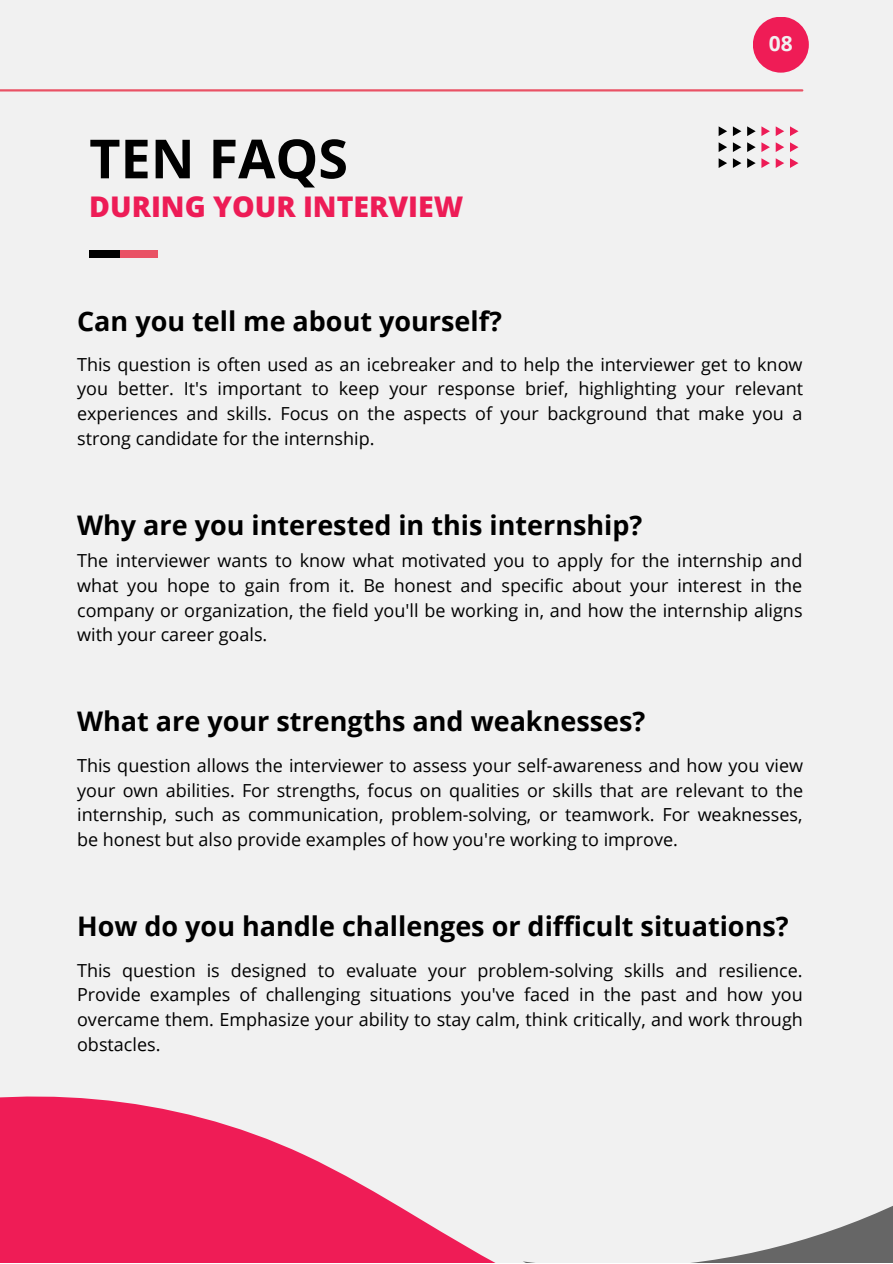
<style>
.page{position:relative;width:893px;height:1264px;background:#fff}
.page>*{position:absolute;margin:0;border:0;box-sizing:border-box;transform-origin:0 0}
.t1{font:700 54px "Open Sans";color:#000}
.t2{font:800 28.5px "Open Sans";color:#ed1c56}
.t3{font:700 27px "Open Sans";color:#000}
.t4{font:700 21px "Open Sans";color:#f1f1f1}
.t5{font:18px/24.8px "Open Sans";color:#000;text-align:justify}
</style>
<div class="page">
<div style="left:0;top:0;width:892px;height:1262px;background:#f1f1f1"></div>
<hr style="left:0;top:89px;width:802px;height:2px;background:#e95265">
<div style="left:752px;top:17px;width:56px;height:56px;background:#ef1c56;border-radius:50%"></div>
<svg style="left:0;top:1096px;width:494px;height:166px;fill:#ef1c56"></svg>
<svg style="left:523px;top:1206px;width:369px;height:56px"></svg>
<div style="left:89px;top:250px;width:68px;height:8px;background:#e95265"></div>
<div style="left:89px;top:250px;width:31px;height:8px;background:#000"></div>
<svg style="left:775px;top:126px;width:23px;height:10px"></svg>
<svg style="left:775px;top:142px;width:23px;height:10px"></svg>
<svg style="left:775px;top:158px;width:23px;height:10px"></svg>
<svg style="left:761px;top:126px;width:8px;height:10px"></svg>
<svg style="left:761px;top:142px;width:8px;height:10px"></svg>
<svg style="left:761px;top:158px;width:8px;height:10px"></svg>
<svg style="left:718px;top:126px;width:37px;height:42px"></svg>
<h1 class="t1" style="left:89px;top:121px;width:260px">TEN FAQS</h1>
<h2 class="t2" style="left:89px;top:187px;width:375px">DURING YOUR INTERVIEW</h2>
<p class="t4" style="left:768px;top:29px;width:25px">08</p>
<h3 class="t3" style="left:77px;top:302px;width:426px">Can you tell me about yourself?</h3>
<p class="t5" style="left:77px;top:351px;width:727px">This question is often used as an icebreaker and to help the interviewer get to know you better. It's important to keep your response brief, highlighting your relevant experiences and skills. Focus on the aspects of your background that make you a strong candidate for the internship.</p>
<h3 class="t3" style="left:77px;top:506px;width:566px">Why are you interested in this internship?</h3>
<p class="t5" style="left:77px;top:548px;width:727px">The interviewer wants to know what motivated you to apply for the internship and what you hope to gain from it. Be honest and specific about your interest in the company or organization, the field you'll be working in, and how the internship aligns with your career goals.</p>
<h3 class="t3" style="left:77px;top:702px;width:569px">What are your strengths and weaknesses?</h3>
<p class="t5" style="left:77px;top:752px;width:727px">This question allows the interviewer to assess your self-awareness and how you view your own abilities. For strengths, focus on qualities or skills that are relevant to the internship, such as communication, problem-solving, or teamwork. For weaknesses, be honest but also provide examples of how you're working to improve.</p>
<h3 class="t3" style="left:77px;top:907px;width:713px">How do you handle challenges or difficult situations?</h3>
<p class="t5" style="left:77px;top:957px;width:727px">This question is designed to evaluate your problem-solving skills and resilience.<br>Provide examples of challenging situations you've faced in the past and how you overcame them. Emphasize your ability to stay calm, think critically, and work through obstacles.</p>
</div>
